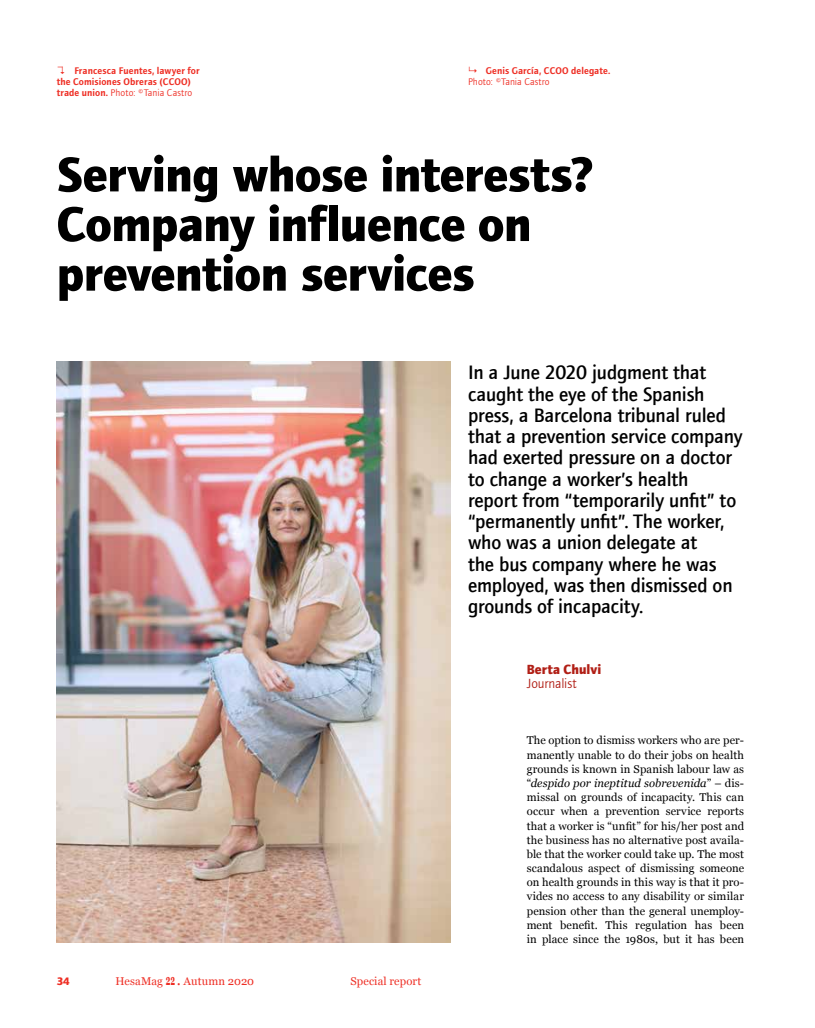
<style>
.page{position:relative;width:815px;height:1028px;background:#fff}
.page>*{position:absolute;margin:0;border:0;box-sizing:border-box;transform-origin:0 0}
.t1{font:50px/49.6px "etui Foundry Journal bold";letter-spacing:-.01em;color:#000}
.t2{font:20px/21.2px "etui Foundry Journal Medium";letter-spacing:-.005em;color:#000}
.t3{font:13.75px "etui Foundry Journal bold";letter-spacing:.005em;color:#b11f16}
.t4{font:13.75px "etui Foundry Journal book";letter-spacing:-.01em;color:#b11f16}
.t5{font:11.25px/14.1px "Georgia";letter-spacing:.01em;color:#000;text-align:justify}
.t6{font:11.25px "Georgia";letter-spacing:.01em;color:#ee2e24}
.t7{font:11.25px "etui Foundry Journal bold";color:#ee2e24}
.t8{font:10px/10.6px "etui Foundry Journal Demi";letter-spacing:.01em;color:#ee2e24}
.t9{font:10px "etui Foundry Journal book";letter-spacing:.01em;color:#ee2e24}
.s1{font-family:"Inter";font-weight:300}
.s2{font-family:"etui Foundry Journal Demi"}
.s3{font-weight:700;font-size:14.88px}
.s4{font-size:15px}
.s5{font-style:italic}
</style>
<div class="page">
<img style="left:57px;top:361px;width:393px;height:582px">
<p class="t8" style="left:57px;top:66px;width:144px"><span class="s1">↴</span> Francesca Fuentes, lawyer for the Comisiones Obreras (CCOO)</p>
<p class="t9" style="left:57px;top:87px;width:137px"><span class="s2">trade union.</span> Photo: ©Tania Castro</p>
<p class="t8" style="left:468px;top:66px;width:144px"><span class="s1">↳</span> Genis García, CCOO delegate.</p>
<p class="t9" style="left:468px;top:76px;width:83px">Photo: ©Tania Castro</p>
<h1 class="t1" style="left:57px;top:150px;width:539px">Serving whose interests?<br>Company influence on prevention services</h1>
<p class="t2" style="left:468px;top:362px;width:276px">In a June 2020 judgment that caught the eye of the Spanish press, a Barcelona tribunal ruled that a prevention service company had exerted pressure on a doctor to change a worker’s health report from “temporarily unfit” to “permanently unfit”. The worker, who was a union delegate at<br>the bus company where he was employed, was then dismissed on grounds of incapacity.</p>
<p class="t3" style="left:527px;top:661px;width:76px">Berta Chulvi</p>
<p class="t4" style="left:527px;top:675px;width:51px">Journalist</p>
<p class="t7" style="left:57px;top:975px;width:15px">34</p>
<p class="t6" style="left:115px;top:975px;width:140px">HesaMag <span class="s3">22</span> <span class="s4">.</span> Autumn 2020</p>
<p class="t6" style="left:350px;top:975px;width:72px">Special report</p>
<p class="t5" style="left:527px;top:733px;width:219px">The option to dismiss workers who are per&shy;manently unable to do their jobs on health grounds is known in Spanish labour law as “<span class="s5">despido por ineptitud sobrevenida</span>” – dis&shy;missal on grounds of incapacity. This can occur when a prevention service reports that a worker is “unfit” for his/her post and the business has no alternative post availa&shy;ble that the worker could take up. The most scandalous aspect of dismissing someone on health grounds in this way is that it pro&shy;vides no access to any disability or similar pension other than the general unemploy&shy;ment benefit. This regulation has been in place since the 1980s, but it has been</p>
</div>
